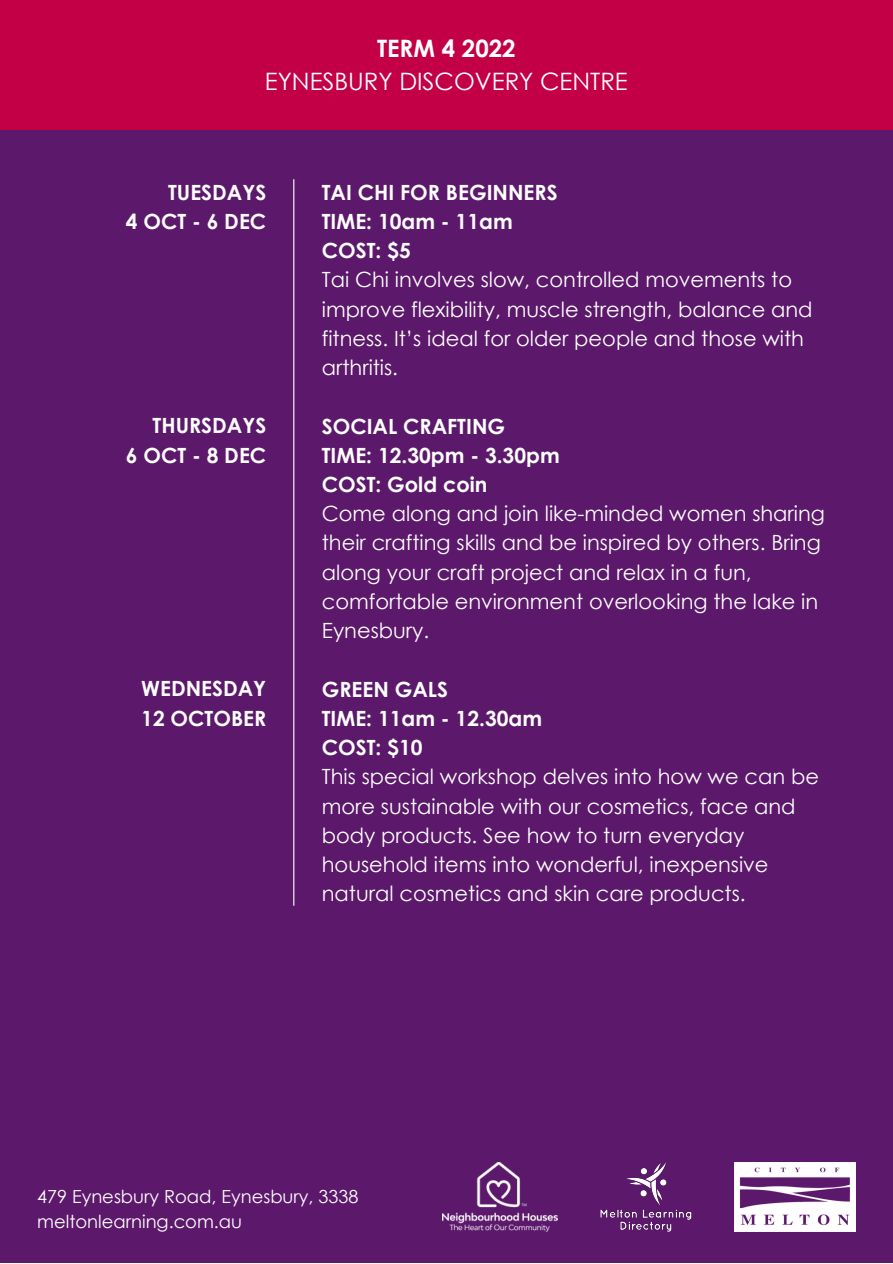
<style>
.page{position:relative;width:893px;height:1264px;background:#fff}
.page>*{position:absolute;margin:0;border:0;box-sizing:border-box;transform-origin:0 0}
.t1{font:24px "Century Gothic";color:#fff}
.t2{font:700 24px "Century Gothic";color:#fff}
.t3{font:21px/29.2px "Century Gothic";color:#fff}
.t4{font:700 21px/29.2px "Century Gothic";color:#fff}
.t5{font:18px/24.8px "Century Gothic";color:#fff}
</style>
<div class="page">
<div style="left:0;top:0;width:892px;height:1262px;background:#5c186b"></div>
<div style="left:0;top:0;width:892px;height:129px;background:#c30045"></div>
<img style="left:734px;top:1162px;width:121px;height:69px">
<img style="left:600px;top:1162px;width:92px;height:69px">
<hr style="left:293px;top:179px;width:1px;height:726px;background:#fff">
<img style="left:443px;top:1162px;width:114px;height:69px">
<p class="t2" style="left:377px;top:33px;width:140px">TERM 4 2022</p>
<p class="t1" style="left:265px;top:65px;width:364px">EYNESBURY DISCOVERY CENTRE</p>
<p class="t4" style="left:126px;top:177px;width:142px;text-align:right">TUESDAYS<br>4 OCT - 6 DEC</p>
<p class="t4" style="left:126px;top:410px;width:142px;text-align:right">THURSDAYS<br>6 OCT - 8 DEC</p>
<p class="t4" style="left:141px;top:673px;width:126px">WEDNESDAY<br>12 OCTOBER</p>
<p class="t4" style="left:322px;top:177px;width:237px">TAI CHI FOR BEGINNERS<br>TIME: 10am - 11am<br>COST: $5</p>
<p class="t3" style="left:322px;top:264px;width:492px">Tai Chi involves slow, controlled movements to improve flexibility, muscle strength, balance and fitness. It’s ideal for older people and those with arthritis.</p>
<p class="t4" style="left:322px;top:410px;width:239px">SOCIAL CRAFTING<br>TIME: 12.30pm - 3.30pm<br>COST: Gold coin</p>
<p class="t3" style="left:322px;top:498px;width:504px">Come along and join like-minded women sharing their crafting skills and be inspired by others. Bring along your craft project and relax in a fun, comfortable environment overlooking the lake in Eynesbury.</p>
<p class="t4" style="left:322px;top:673px;width:222px">GREEN GALS<br>TIME: 11am - 12.30am<br>COST: $10</p>
<p class="t3" style="left:322px;top:761px;width:498px">This special workshop delves into how we can be more sustainable with our cosmetics, face and body products. See how to turn everyday household items into wonderful, inexpensive natural cosmetics and skin care products.</p>
<p class="t5" style="left:37px;top:1183px;width:322px">479 Eynesbury Road, Eynesbury, 3338 meltonlearning.com.au</p>
</div>
